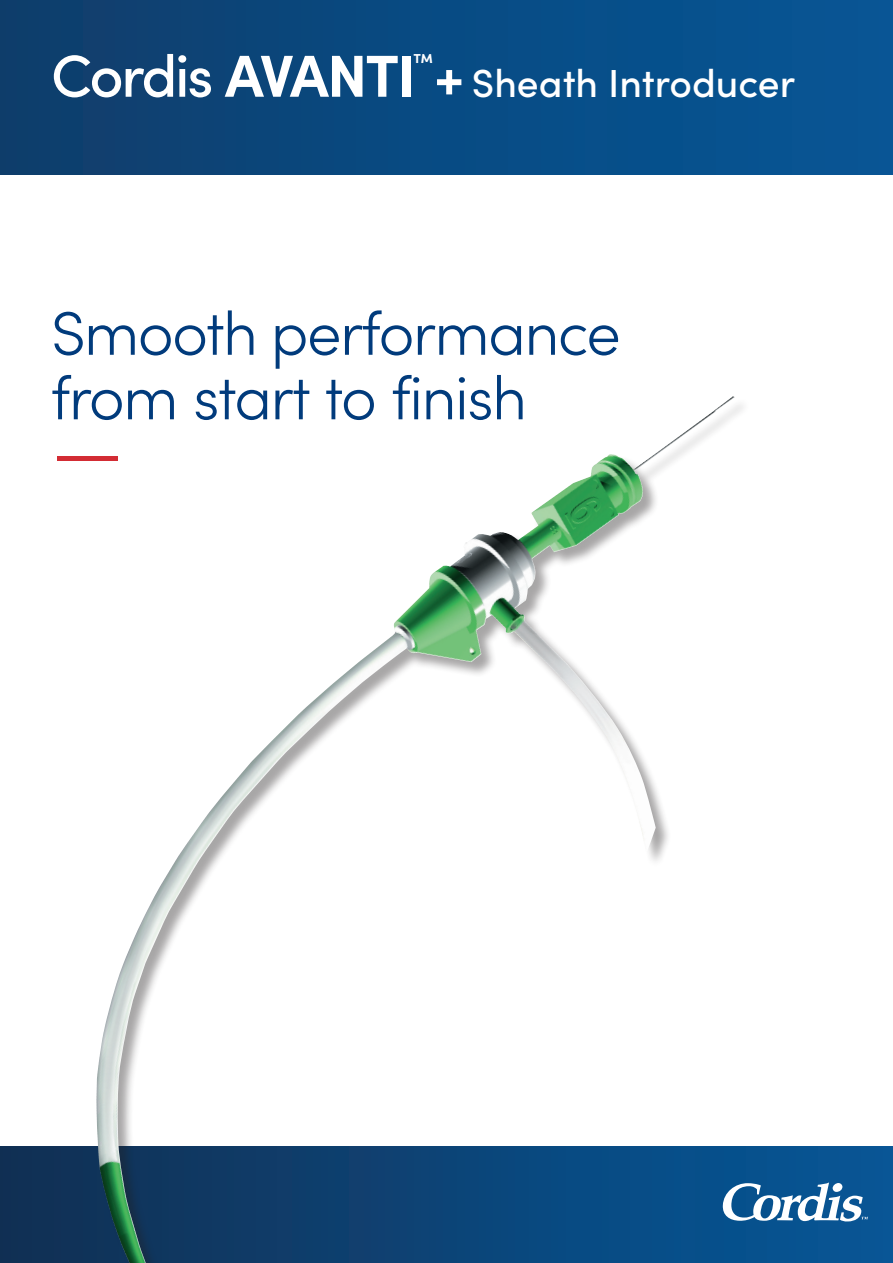
<style>
.page{position:relative;width:893px;height:1263px;background:#fff}
.page>*{position:absolute;margin:0;border:0;box-sizing:border-box;transform-origin:0 0}
.t1{font:300 61.5px/64.5px "Sofia Pro";letter-spacing:-.025em;color:#013b7c}
.t2{font:500 59.4px "Sofia Pro";letter-spacing:-.04em;color:#fff}
.t3{font:500 39.15px "Sofia Pro";color:#fff}
.t4{font:500 21.75px "Sofia Pro";color:#fff}
.s1{font-weight:700}
.s2{font-weight:700;font-size:59.4px}
</style>
<div class="page">
<div style="left:0;top:0;width:893px;height:174px;background:linear-gradient(to right,#0e3e6c,#055797)"></div>
<svg style="left:0;top:1146px;width:892px;height:117px;background:#0b4275"></svg>
<div style="left:97px;top:397px;width:654px;height:866px;background:#231f20;opacity:.4"></div>
<img style="left:96px;top:410px;width:618px;height:853px">
<svg style="left:723px;top:1182px;width:145px;height:39px"></svg>
<div style="left:57px;top:456px;width:61px;height:5px;background:#d32c34"></div>
<p class="t2" style="left:51px;top:32px;width:366px">Cordis <span class="s1">AVANTI</span></p>
<p class="t4" style="left:413px;top:45px;width:22px">™</p>
<p class="t3" style="left:434px;top:54px;width:363px"><span class="s2">+</span> Sheath Introducer</p>
<p class="t1" style="left:51px;top:297px;width:571px">Smooth performance from start to finish</p>
</div>
